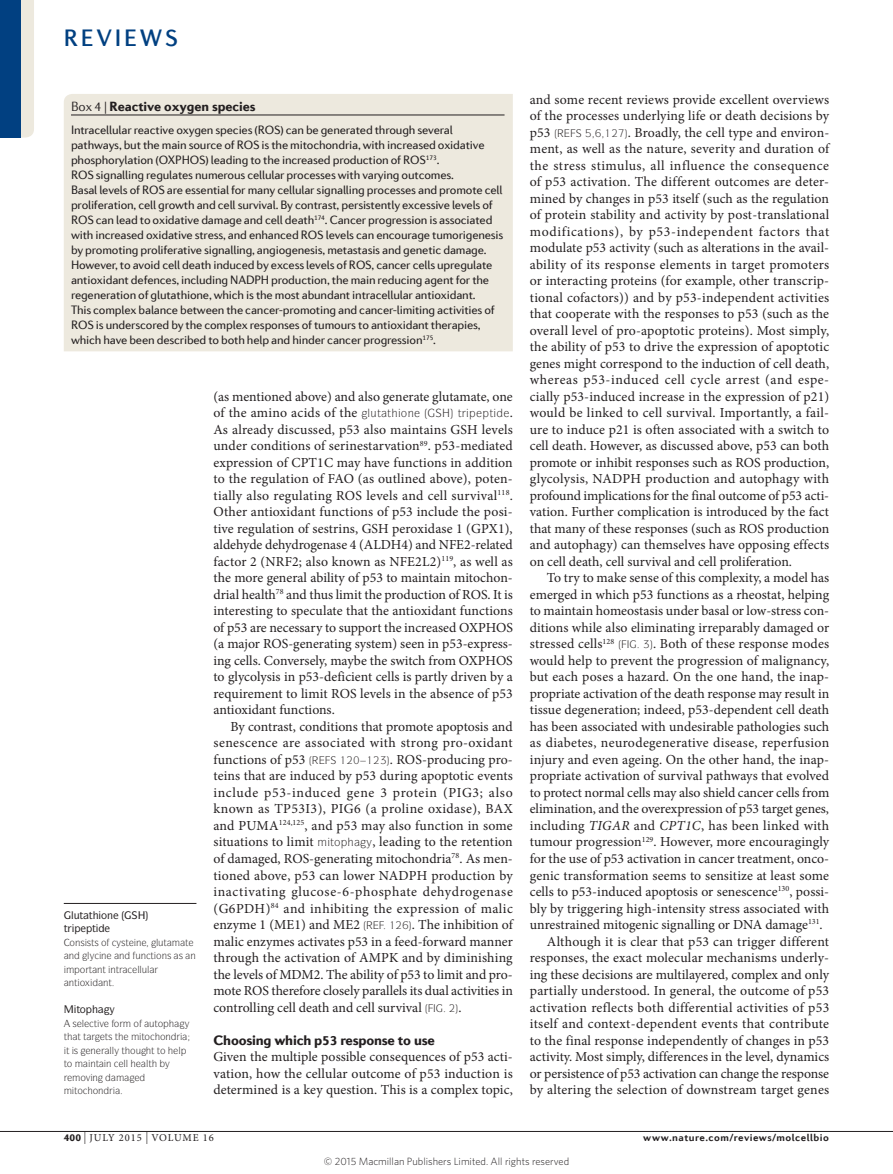
<style>
.page{position:relative;width:893px;height:1174px;background:#fff}
.page>*{position:absolute;margin:0;border:0;box-sizing:border-box;transform-origin:0 0}
.t1{font:500 24px "Diverda Sans Com";letter-spacing:.115em;color:#014081}
.crosshead{font:900 14.1px "Diverda Sans Com";letter-spacing:-.015em;color:#231f20}
.bodyindent{font:13.8px/16.5px "Minion Pro";letter-spacing:.005em;color:#231f20;text-align:justify}
.bodyfirst{font:13.8px/16.5px "Minion Pro";letter-spacing:.005em;color:#231f20;text-align:justify}
.bodyfirst_inline{font:13.8px/16.5px "Minion Pro";color:#231f20}
.boxtitle{font:900 13.5px "Diverda Sans Com";letter-spacing:-.005em;color:#231f20}
.boxbody1{font:12.3px/15px "Diverda Sans Com";letter-spacing:-.015em;color:#231f20}
.t2{font:300 10.5px "Whitney";color:#231f20}
.t3{font:700 10.5px "Diverda Sans Com";letter-spacing:.04em;color:#231f20}
.t4{font:10.5px "Minion Pro";letter-spacing:.085em;color:#231f20}
.glossaryheadline1{font:500 10.5px "ITC Symbol Std";color:#231f20}
.glossarybody{font:9.75px "ITC Symbol Std";color:#231f20}
.s1{font-weight:300}
.s2{font-style:italic}
.s3{font-family:"Diverda Sans Com";font-weight:900}
.s4{font-size:12px}
</style>
<div class="page">
<hr style="left:0;top:1131px;width:893px;height:1px;background:#231f20">
<hr style="left:64px;top:903px;width:132px;height:1px;background:#231f20">
<div style="left:64px;top:94px;width:449px;height:257px;background:#ede9de"></div>
<hr style="left:71px;top:115px;width:434px;height:1px;background:#231f20">
<div style="left:21px;top:0;width:13px;height:138px;background:#ede9de"></div>
<div style="left:0;top:0;width:21px;height:138px;background:#014081"></div>
<h1 class="t1" style="left:64px;top:24px;width:116px">REVIEWS</h1>
<p class="boxtitle" style="left:71px;top:98px;width:186px"><span class="s1">Box 4 |</span> Reactive oxygen species</p>
<p class="boxbody1" style="left:71px;top:122px;width:434px">Intracellular reactive oxygen species (ROS) can be generated through several pathways, but the main source of ROS is the mitochondria, with increased oxidative phosphorylation (OXPHOS) leading to the increased production of ROS<sup>173</sup>.<br>ROS signalling regulates numerous cellular processes with varying outcomes.<br>Basal levels of ROS are essential for many cellular signalling processes and promote cell proliferation, cell growth and cell survival. By contrast, persistently excessive levels of ROS can lead to oxidative damage and cell death<sup>174</sup>. Cancer progression is associated with increased oxidative stress, and enhanced ROS levels can encourage tumorigenesis by promoting proliferative signalling, angiogenesis, metastasis and genetic damage.<br>However, to avoid cell death induced by excess levels of ROS, cancer cells upregulate antioxidant defences, including NADPH production, the main reducing agent for the regeneration of glutathione, which is the most abundant intracellular antioxidant.<br>This complex balance between the cancer-promoting and cancer-limiting activities of ROS is underscored by the complex responses of tumours to antioxidant therapies, which have been described to both help and hinder cancer progression<sup>175</sup>.</p>
<p class="glossaryheadline1" style="left:71px;top:908px;width:44px">●◆▼ ▼ □■</p>
<p class="glossarybody" style="left:70px;top:936px;width:39px">□■▲ ▲▼▲ □</p>
<p class="glossarybody" style="left:121px;top:936px;width:22px">▲▼ ■</p>
<p class="glossarybody" style="left:156px;top:936px;width:13px">●◆▼</p>
<p class="glossarybody" style="left:69px;top:949px;width:39px">■ ● ■</p>
<p class="glossarybody" style="left:119px;top:949px;width:78px">■ ◆■ ▼ □■▲ ▲ ■</p>
<p class="glossarybody" style="left:80px;top:963px;width:41px">□ ▼ ■▼ ■▼</p>
<p class="glossarybody" style="left:137px;top:963px;width:14px">●●◆●</p>
<p class="glossarybody" style="left:69px;top:976px;width:18px">■▼□</p>
<p class="glossarybody" style="left:73px;top:1017px;width:49px">▲● ▼❖ □</p>
<p class="glossarybody" style="left:134px;top:1017px;width:31px">□ ◆▼□</p>
<p class="glossarybody" style="left:64px;top:1030px;width:24px">▼ ▼ ▼</p>
<p class="glossarybody" style="left:105px;top:1030px;width:15px">▼▲ ▼</p>
<p class="glossarybody" style="left:141px;top:1030px;width:31px">▼□ □■</p>
<p class="glossarybody" style="left:91px;top:1044px;width:77px">■ ●● ▼ □◆ ▼ ▼□</p>
<p class="glossarybody" style="left:178px;top:1044px;width:4px">●</p>
<p class="glossarybody" style="left:90px;top:1057px;width:39px">■▼ ■ ●●</p>
<p class="glossarybody" style="left:80px;top:1071px;width:19px">□❖■</p>
<p class="glossarybody" style="left:74px;top:1084px;width:31px">▼□ □■</p>
<p class="bodyfirst_inline" style="left:213px;top:388px;width:301px">(as mentioned above) and also generate glutamate, one of the amino acids of the ●◆▼ ▼ □■</p>
<p class="bodyfirst_inline" style="left:213px;top:405px;width:301px;text-align:justify;text-indent:276px">▼ .<br>As already discussed, p53 also maintains GSH levels under conditions of serinestarvation<sup>89</sup>. p53‑mediated expression of CPT1C may have functions in addition to the regulation of FAO (as outlined above), poten&shy;tially also regulating ROS levels and cell survival<sup>118</sup>.<br>Other antioxidant functions of p53 include the posi&shy;tive regulation of sestrins, GSH peroxidase 1 (GPX1), aldehyde dehydrogenase 4 (ALDH4) and NFE2‑related factor 2 (NRF2; also known as NFE2L2)<sup>119</sup>, as well as the more general ability of p53 to maintain mitochon&shy;drial health<sup>78</sup> and thus limit the production of ROS. It is interesting to speculate that the antioxidant functions of p53 are necessary to support the increased OXPHOS (a major ROS-generating system) seen in p53‑express&shy;ing cells. Conversely, maybe the switch from OXPHOS to glycolysis in p53‑deficient cells is partly driven by a requirement to limit ROS levels in the absence of p53 antioxidant functions.</p>
<p class="bodyindent" style="left:213px;top:718px;width:301px;text-indent:17px">By contrast, conditions that promote apoptosis and senescence are associated with strong pro-oxidant functions of p53</p>
<p class="bodyindent" style="left:213px;top:751px;width:301px;text-indent:167px">✓ . ROS-producing pro&shy;teins that are induced by p53 during apoptotic events include p53‑induced gene 3 protein (PIG3; also known as TP53I3), PIG6 (a proline oxidase), BAX and PUMA<sup>124,125</sup>, and p53 may also function in some situations to limit ▼□</p>
<p class="bodyindent" style="left:213px;top:834px;width:301px;text-indent:159px">, leading to the retention of damaged, ROS-generating mitochondria<sup>78</sup>. As men&shy;tioned above, p53 can lower NADPH production by inactivating glucose‑6‑phosphate dehydrogenase (G6PDH)<sup>84</sup> and inhibiting the expression of malic enzyme 1 (ME1) and ME2</p>
<p class="bodyindent" style="left:213px;top:916px;width:301px;text-indent:198px">. The inhibition of malic enzymes activates p53 in a feed-forward manner through the activation of AMPK and by diminishing the levels of MDM2. The ability of p53 to limit and pro&shy;mote ROS therefore closely parallels its dual activities in controlling cell death and cell survival</p>
<p class="bodyindent" style="left:458px;top:999px;width:5px">.</p>
<p class="crosshead" style="left:213px;top:1031px;width:223px">Choosing which p53 response to use</p>
<p class="bodyfirst" style="left:213px;top:1048px;width:301px">Given the multiple possible consequences of p53 acti&shy;vation, how the cellular outcome of p53 induction is determined is a key question. This is a complex topic,</p>
<p class="bodyfirst" style="left:530px;top:91px;width:301px">and some recent reviews provide excellent overviews of the processes underlying life or death decisions by p53</p>
<p class="bodyfirst" style="left:530px;top:124px;width:301px;text-indent:98px">. Broadly, the cell type and environ&shy;ment, as well as the nature, severity and duration of the stress stimulus, all influence the consequence of p53 activation. The different outcomes are deter&shy;mined by changes in p53 itself (such as the regulation of protein stability and activity by post-translational modifications), by p53‑independent factors that modulate p53 activity (such as alterations in the avail&shy;ability of its response elements in target promoters or interacting proteins (for example, other transcrip&shy;tional cofactors)) and by p53‑independent activities that cooperate with the responses to p53 (such as the overall level of pro-apoptotic proteins). Most simply, the ability of p53 to drive the expression of apoptotic genes might correspond to the induction of cell death, whereas p53‑induced cell cycle arrest (and espe&shy;cially p53‑induced increase in the expression of p21) would be linked to cell survival. Importantly, a fail&shy;ure to induce p21 is often associated with a switch to cell death. However, as discussed above, p53 can both promote or inhibit responses such as ROS production, glycolysis, NADPH production and autophagy with profound implications for the final outcome of p53 acti&shy;vation. Further complication is introduced by the fact that many of these responses (such as ROS production and autophagy) can themselves have opposing effects on cell death, cell survival and cell proliferation.</p>
<p class="bodyindent" style="left:530px;top:570px;width:301px;text-indent:17px">To try to make sense of this complexity, a model has emerged in which p53 functions as a rheostat, helping to maintain homeostasis under basal or low-stress con&shy;ditions while also eliminating irreparably damaged or stressed cells<sup>128</sup></p>
<p class="bodyindent" style="left:530px;top:636px;width:301px;text-indent:113px">✓ . Both of these response modes would help to prevent the progression of malignancy, but each poses a hazard. On the one hand, the inap&shy;propriate activation of the death response may result in tissue degeneration; indeed, p53‑dependent cell death has been associated with undesirable pathologies such as diabetes, neurodegenerative disease, reperfusion injury and even ageing. On the other hand, the inap&shy;propriate activation of survival pathways that evolved to protect normal cells may also shield cancer cells from elimination, and the overexpression of p53 target genes, including <span class="s2">TIGAR</span> and <span class="s2">CPT1C</span>, has been linked with tumour progression<sup>129</sup>. However, more encouragingly for the use of p53 activation in cancer treatment, onco&shy;genic transformation seems to sensitize at least some cells to p53‑induced apoptosis or senescence<sup>130</sup>, possi&shy;bly by triggering high-intensity stress associated with unrestrained mitogenic signalling or DNA damage<sup>131</sup>.</p>
<p class="bodyindent" style="left:530px;top:933px;width:301px;text-indent:17px">Although it is clear that p53 can trigger different responses, the exact molecular mechanisms underly&shy;ing these decisions are multilayered, complex and only partially understood. In general, the outcome of p53 activation reflects both differential activities of p53 itself and context-dependent events that contribute to the final response independently of changes in p53 activity. Most simply, differences in the level, dynamics or persistence of p53 activation can change the response by altering the selection of downstream target genes</p>
<p class="t4" style="left:64px;top:1130px;width:151px"><span class="s3">400</span> <span class="s4">|</span> JULY 2015 <span class="s4">|</span> VOLUME 16</p>
<p class="t3" style="left:643px;top:1130px;width:187px">www.nature.com/reviews/molcellbio</p>
<p class="t2" style="left:324px;top:1154px;width:247px">© 2015 Macmillan Publishers Limited. All rights reserved</p>
</div>
